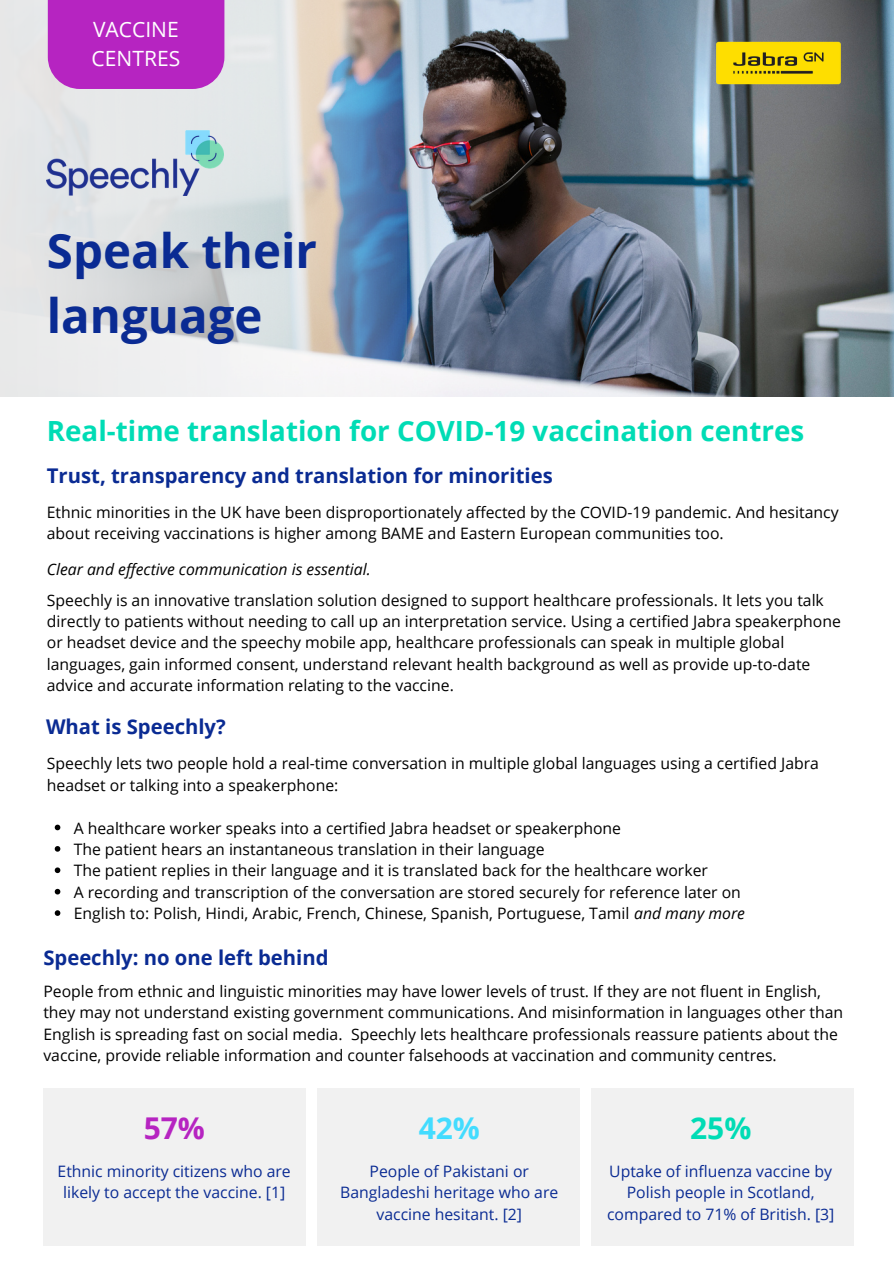
<style>
.page{position:relative;width:894px;height:1264px;background:#fff}
.page>*{position:absolute;margin:0;border:0;box-sizing:border-box;transform-origin:0 0}
.t1{font:700 47.4px "Open Sans";color:#0a2b93}
.t2{font:700 30px "Open Sans";color:#b624c1}
.t3{font:700 30px "Open Sans";color:#43dcff}
.t4{font:700 30px "Open Sans";color:#00dcb5}
.t5{font:700 27.75px "Open Sans";color:#00dcb5}
.t6{font:21px/29.2px "Open Sans";color:#fff}
.t7{font:700 20.25px "Open Sans";color:#0a2b93}
.t8{font:15.75px/21.5px "Open Sans";color:#000}
.t9{font:15.75px/21.5px "Open Sans";color:#0a2b93;text-align:center}
.t10{font:italic 15.75px "Open Sans";color:#000}
.s1{font-style:italic}
</style>
<div class="page">
<div style="left:43px;top:1088px;width:263px;height:157px;background:#f1f1f1"></div>
<div style="left:317px;top:1088px;width:262px;height:157px;background:#f1f1f1"></div>
<div style="left:591px;top:1088px;width:262px;height:157px;background:#f1f1f1"></div>
<img style="left:418px;top:0;width:475px;height:396px">
<svg style="left:406px;top:0;width:12px;height:396px"></svg>
<img style="left:706px;top:25px;width:144px;height:75px">
<svg style="left:0;top:0;width:406px;height:397px"></svg>
<div style="left:48px;top:0;width:176px;height:89px;background:#b624c1"></div>
<img style="left:47px;top:130px;width:177px;height:65px">
<svg style="left:55px;top:824px;width:5px;height:6px"></svg>
<svg style="left:55px;top:846px;width:5px;height:5px"></svg>
<svg style="left:55px;top:867px;width:5px;height:6px"></svg>
<svg style="left:55px;top:888px;width:5px;height:6px"></svg>
<svg style="left:55px;top:910px;width:5px;height:5px"></svg>
<p class="t6" style="left:92px;top:14px;width:90px">VACCINE<br>CENTRES</p>
<p class="t1" style="left:47px;top:217px;width:272px">Speak their</p>
<p class="t1" style="left:47px;top:282px;width:217px">language</p>
<p class="t5" style="left:47px;top:411px;width:758px">Real-time translation for COVID-19 vaccination centres</p>
<p class="t7" style="left:47px;top:461px;width:507px">Trust, transparency and translation for minorities</p>
<p class="t8" style="left:47px;top:501px;width:793px">Ethnic minorities in the UK have been disproportionately affected by the COVID-19 pandemic. And hesitancy about receiving vaccinations is higher among BAME and Eastern European communities too.</p>
<p class="t10" style="left:47px;top:558px;width:325px">Clear and effective communication is essential.</p>
<p class="t8" style="left:47px;top:588px;width:795px">Speechly is an innovative translation solution designed to support healthcare professionals. It lets you talk directly to patients without needing to call up an interpretation service. Using a certified Jabra speakerphone or headset device and the speechy mobile app, healthcare professionals can speak in multiple global languages, gain informed consent, understand relevant health background as well as provide up-to-date advice and accurate information relating to the vaccine.</p>
<p class="t7" style="left:46px;top:712px;width:181px">What is Speechly?</p>
<p class="t8" style="left:47px;top:752px;width:773px">Speechly lets two people hold a real-time conversation in multiple global languages using a certified Jabra headset or talking into a speakerphone:</p>
<p class="t8" style="left:74px;top:816px;width:548px">A healthcare worker speaks into a certified Jabra headset or speakerphone</p>
<p class="t8" style="left:74px;top:838px;width:472px">The patient hears an instantaneous translation in their language</p>
<p class="t8" style="left:74px;top:859px;width:635px">The patient replies in their language and it is translated back for the healthcare worker</p>
<p class="t8" style="left:74px;top:881px;width:668px">A recording and transcription of the conversation are stored securely for reference later on</p>
<p class="t8" style="left:74px;top:902px;width:672px">English to: Polish, Hindi, Arabic, French, Chinese, Spanish, Portuguese, Tamil <span class="s1">and many more</span></p>
<p class="t7" style="left:43px;top:943px;width:286px">Speechly: no one left behind</p>
<p class="t8" style="left:43px;top:980px;width:779px">People from ethnic and linguistic minorities may have lower levels of trust. If they are not fluent in English,</p>
<p class="t8" style="left:43px;top:1001px;width:801px">they may not understand existing government communications. And misinformation in languages other than<br>English is spreading fast on social media. Speechly lets healthcare professionals reassure patients about the vaccine, provide reliable information and counter falsehoods at vaccination and community centres.</p>
<p class="t2" style="left:144px;top:1106px;width:63px">57%</p>
<p class="t9" style="left:58px;top:1159px;width:235px">Ethnic minority citizens who are likely to accept the vaccine. [1]</p>
<p class="t3" style="left:418px;top:1106px;width:63px">42%</p>
<p class="t9" style="left:340px;top:1159px;width:220px">People of Pakistani or<br>Bangladeshi heritage who are vaccine hesitant. [2]</p>
<p class="t4" style="left:690px;top:1106px;width:63px">25%</p>
<p class="t9" style="left:606px;top:1159px;width:229px">Uptake of influenza vaccine by<br>Polish people in Scotland, compared to 71% of British. [3]</p>
</div>
